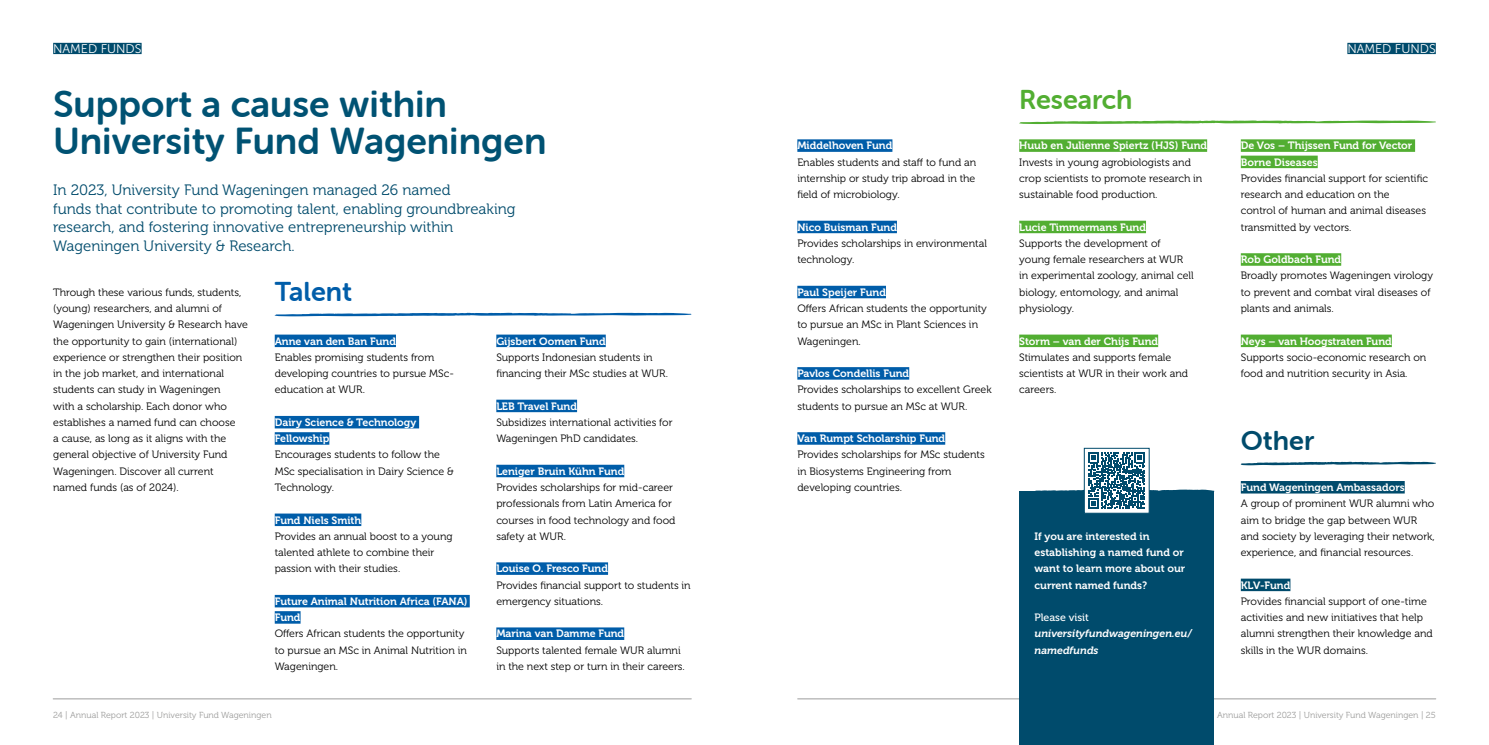
<style>
.page{position:relative;width:1489px;height:745px;background:#fff}
.page>*{position:absolute;margin:0;border:0;box-sizing:border-box;transform-origin:0 0}
.t1{font:37.5px/37.5px "Museo Sans Rounded 700";color:#005273}
.t2{font:27.25px "Museo Sans Rounded 700";color:#52ae32}
.t3{font:27.25px "Museo Sans Rounded 700";color:#005da9}
.t4{font:27.25px "Museo Sans Rounded 700";color:#004b6c}
.t5{font:15px/18.8px "Museo 300";color:#004b6c}
.t6{font:12.5px "Museo Sans 300";color:#fff}
.t7{font:10.62px/16.2px "Museo 300";color:#000}
.t8{font:10.62px/16.2px "Museo 700";color:#fff}
.t9{font:italic 10.62px/16.2px "Museo 700";color:#fff}
.t10{font:10.62px "Museo 500";color:#fff}
.t11{font:8.75px "Museo 300";color:#9d9d9c}
</style>
<div class="page">
<div style="left:1347px;top:43px;width:88px;height:11px;background:#004b6c"></div>
<div style="left:53px;top:43px;width:89px;height:11px;background:#004b6c"></div>
<div style="left:275px;top:334px;width:121px;height:13px;background:#005da9"></div>
<div style="left:275px;top:415px;width:144px;height:13px;background:#005da9"></div>
<div style="left:275px;top:432px;width:54px;height:12px;background:#005da9"></div>
<div style="left:275px;top:513px;width:86px;height:12px;background:#005da9"></div>
<div style="left:275px;top:594px;width:194px;height:13px;background:#005da9"></div>
<div style="left:275px;top:610px;width:25px;height:13px;background:#005da9"></div>
<div style="left:797px;top:139px;width:95px;height:13px;background:#005da9"></div>
<div style="left:797px;top:220px;width:99px;height:13px;background:#005da9"></div>
<div style="left:797px;top:285px;width:89px;height:13px;background:#005da9"></div>
<div style="left:797px;top:367px;width:112px;height:12px;background:#005da9"></div>
<div style="left:797px;top:432px;width:148px;height:12px;background:#005da9"></div>
<div style="left:1019px;top:139px;width:187px;height:13px;background:#52ae32"></div>
<div style="left:1019px;top:220px;width:126px;height:13px;background:#52ae32"></div>
<div style="left:1019px;top:334px;width:139px;height:13px;background:#52ae32"></div>
<div style="left:1240px;top:480px;width:164px;height:13px;background:#004b6c"></div>
<div style="left:1240px;top:578px;width:50px;height:12px;background:#004b6c"></div>
<div style="left:1240px;top:139px;width:174px;height:13px;background:#52ae32"></div>
<div style="left:1240px;top:155px;width:77px;height:13px;background:#52ae32"></div>
<div style="left:1240px;top:253px;width:100px;height:12px;background:#52ae32"></div>
<div style="left:1240px;top:334px;width:151px;height:13px;background:#52ae32"></div>
<div style="left:496px;top:334px;width:109px;height:13px;background:#005da9"></div>
<div style="left:496px;top:399px;width:81px;height:13px;background:#005da9"></div>
<div style="left:496px;top:464px;width:128px;height:13px;background:#005da9"></div>
<div style="left:496px;top:562px;width:112px;height:12px;background:#005da9"></div>
<div style="left:496px;top:627px;width:128px;height:12px;background:#005da9"></div>
<div style="left:1019px;top:491px;width:195px;height:253px;background:#004b6c"></div>
<svg style="left:275px;top:312px;width:416px;height:4px"></svg>
<svg style="left:1019px;top:120px;width:416px;height:4px"></svg>
<svg style="left:1240px;top:461px;width:195px;height:4px"></svg>
<div style="left:1083px;top:447px;width:66px;height:66px;background:#fff;border:1px solid #004b6c"></div>
<svg style="left:1035px;top:452px;width:179px;height:56px"></svg>
<hr style="left:797px;top:698px;width:638px;height:1px;background:#9d9d9c">
<hr style="left:53px;top:698px;width:638px;height:1px;background:#9d9d9c">
<div style="left:1019px;top:689px;width:195px;height:19px;background:#004b6c"></div>
<p class="t6" style="left:53px;top:42px;width:90px">NAMED FUNDS</p>
<p class="t6" style="left:1347px;top:42px;width:90px">NAMED FUNDS</p>
<h1 class="t1" style="left:53px;top:85px;width:495px">Support a cause within<br>University Fund Wageningen</h1>
<h3 class="t5" style="left:53px;top:180px;width:464px">In 2023, University Fund Wageningen managed 26 named<br>funds that contribute to promoting talent, enabling groundbreaking research, and fostering innovative entrepreneurship within Wageningen University &amp; Research.</h3>
<p class="t7" style="left:53px;top:284px;width:196px">Through these various funds, students, (young) researchers, and alumni of Wageningen University &amp; Research have the opportunity to gain (international) experience or strengthen their position in the job market, and international students can study in Wageningen<br>with a scholarship. Each donor who establishes a named fund can choose<br>a cause, as long as it aligns with the general objective of University Fund Wageningen. Discover all current named funds (as of 2024).</p>
<h2 class="t2" style="left:1019px;top:84px;width:115px">Research</h2>
<p class="t8" style="left:1019px;top:138px;width:189px">Huub en Julienne Spiertz (HJS) Fund</p>
<p class="t7" style="left:1019px;top:154px;width:185px">Invests in young agrobiologists and crop scientists to promote research in sustainable food production.</p>
<p class="t8" style="left:1019px;top:219px;width:128px">Lucie Timmermans Fund</p>
<p class="t7" style="left:1019px;top:235px;width:176px">Supports the development of young female researchers at WUR in experimental zoology, animal cell biology, entomology, and animal physiology.</p>
<p class="t8" style="left:1019px;top:332px;width:140px">Storm – van der Chijs Fund</p>
<p class="t7" style="left:1019px;top:349px;width:170px">Stimulates and supports female scientists at WUR in their work and careers.</p>
<p class="t8" style="left:1240px;top:138px;width:173px">De Vos – Thijssen Fund for Vector<br>Borne Diseases</p>
<p class="t7" style="left:1240px;top:170px;width:189px">Provides financial support for scientific research and education on the<br>control of human and animal diseases transmitted by vectors.</p>
<p class="t8" style="left:1240px;top:251px;width:102px">Rob Goldbach Fund</p>
<p class="t7" style="left:1240px;top:268px;width:194px">Broadly promotes Wageningen virology to prevent and combat viral diseases of plants and animals.</p>
<p class="t8" style="left:1240px;top:332px;width:152px">Neys – van Hoogstraten Fund</p>
<p class="t7" style="left:1240px;top:349px;width:187px">Supports socio-economic research on food and nutrition security in Asia.</p>
<p class="t8" style="left:797px;top:138px;width:97px">Middelhoven Fund</p>
<p class="t7" style="left:797px;top:154px;width:180px;text-align:justify">Enables students and staff to fund an internship or study trip abroad in the field of microbiology.</p>
<p class="t8" style="left:797px;top:219px;width:101px">Nico Buisman Fund</p>
<p class="t7" style="left:797px;top:235px;width:191px">Provides scholarships in environmental technology.</p>
<p class="t8" style="left:797px;top:284px;width:90px">Paul Speijer Fund</p>
<p class="t7" style="left:797px;top:300px;width:191px">Offers African students the opportunity to pursue an MSc in Plant Sciences in<br>Wageningen.</p>
<p class="t8" style="left:797px;top:365px;width:113px">Pavlos Condellis Fund</p>
<p class="t7" style="left:797px;top:381px;width:196px">Provides scholarships to excellent Greek students to pursue an MSc at WUR.</p>
<p class="t8" style="left:797px;top:430px;width:149px">Van Rumpt Scholarship Fund</p>
<p class="t7" style="left:797px;top:446px;width:189px">Provides scholarships for MSc students in Biosystems Engineering from developing countries.</p>
<h2 class="t3" style="left:275px;top:276px;width:79px">Talent</h2>
<p class="t8" style="left:496px;top:333px;width:111px">Gijsbert Oomen Fund</p>
<p class="t7" style="left:496px;top:349px;width:173px">Supports Indonesian students in financing their MSc studies at WUR.</p>
<p class="t8" style="left:496px;top:398px;width:82px">LEB Travel Fund</p>
<p class="t7" style="left:496px;top:414px;width:178px">Subsidizes international activities for<br>Wageningen PhD candidates.</p>
<p class="t8" style="left:496px;top:463px;width:129px">Leniger Bruin Kühn Fund</p>
<p class="t7" style="left:496px;top:479px;width:181px">Provides scholarships for mid-career professionals from Latin America for courses in food technology and food safety at WUR.</p>
<p class="t8" style="left:496px;top:560px;width:113px">Louise O. Fresco Fund</p>
<p class="t7" style="left:496px;top:576px;width:196px">Provides financial support to students in emergency situations.</p>
<p class="t8" style="left:496px;top:625px;width:129px">Marina van Damme Fund</p>
<p class="t7" style="left:496px;top:641px;width:190px">Supports talented female WUR alumni in the next step or turn in their careers.</p>
<p class="t8" style="left:275px;top:333px;width:123px">Anne van den Ban Fund</p>
<p class="t7" style="left:275px;top:349px;width:181px">Enables promising students from developing countries to pursue MSc&shy;education at WUR.</p>
<p class="t8" style="left:275px;top:414px;width:143px">Dairy Science &amp; Technology<br>Fellowship</p>
<p class="t7" style="left:275px;top:446px;width:180px">Encourages students to follow the<br>MSc specialisation in Dairy Science &amp;<br>Technology.</p>
<p class="t8" style="left:275px;top:511px;width:88px">Fund Niels Smith</p>
<p class="t7" style="left:275px;top:528px;width:179px">Provides an annual boost to a young talented athlete to combine their passion with their studies.</p>
<p class="t8" style="left:275px;top:592px;width:194px">Future Animal Nutrition Africa (FANA)<br>Fund</p>
<p class="t7" style="left:275px;top:625px;width:194px">Offers African students the opportunity to pursue an MSc in Animal Nutrition in<br>Wageningen.</p>
<h2 class="t4" style="left:1240px;top:425px;width:75px">Other</h2>
<p class="t8" style="left:1240px;top:479px;width:165px">Fund Wageningen Ambassadors</p>
<p class="t7" style="left:1240px;top:495px;width:195px">A group of prominent WUR alumni who aim to bridge the gap between WUR and society by leveraging their network, experience, and financial resources.</p>
<p class="t8" style="left:1240px;top:576px;width:51px">KLV-Fund</p>
<p class="t7" style="left:1240px;top:593px;width:193px">Provides financial support of one-time activities and new initiatives that help alumni strengthen their knowledge and skills in the WUR domains.</p>
<p class="t8" style="left:1034px;top:528px;width:152px">If you are interested in establishing a named fund or want to learn more about our current named funds?</p>
<p class="t10" style="left:1034px;top:611px;width:56px">Please visit</p>
<p class="t9" style="left:1034px;top:625px;width:159px">universityfundwageningen.eu/ namedfunds</p>
<p class="t11" style="left:53px;top:709px;width:220px">24 | Annual Report 2023 | University Fund Wageningen</p>
<p class="t11" style="left:1216px;top:709px;width:220px">Annual Report 2023 | University Fund Wageningen | 25</p>
</div>
